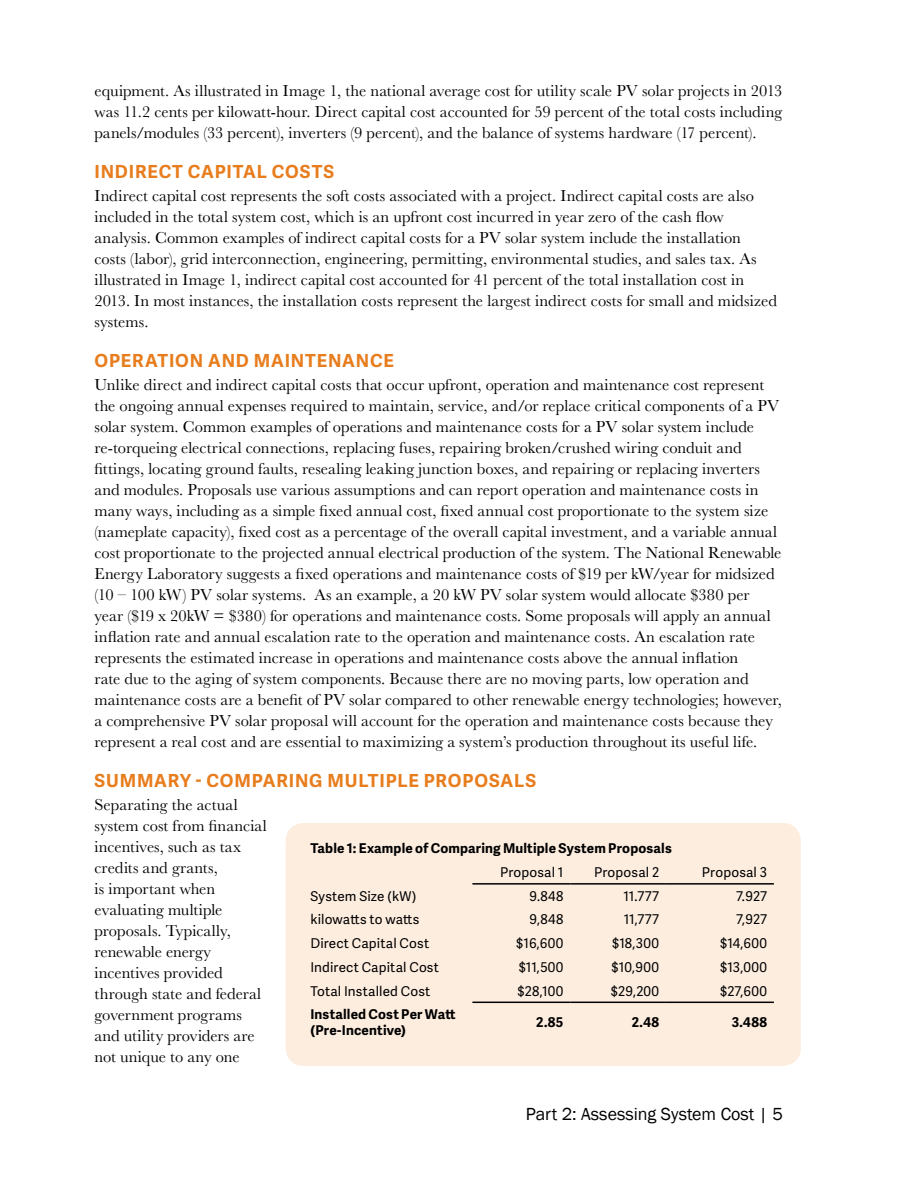
<style>
.page{position:relative;width:918px;height:1188px;background:#fff}
.page>*{position:absolute;margin:0;border:0;box-sizing:border-box;transform-origin:0 0}
.t1{font:700 18px "Adelle Sans";letter-spacing:.045em;color:#e87d1e}
.t2{font:18px "Franklin Gothic";color:#000}
.t3{font:16.5px/21px "Baskerville";color:#000}
.t4{font:13.5px "Adelle Sans";letter-spacing:.01em;color:#000}
.t5{font:700 13.5px/16.2px "Adelle Sans";letter-spacing:.01em;color:#000}
</style>
<div class="page">
<div style="left:286px;top:823px;width:515px;height:243px;background:#fdeddf;border-radius:18px"></div>
<hr style="left:472px;top:883px;width:98px;height:2px;background:#000">
<hr style="left:570px;top:883px;width:96px;height:2px;background:#000">
<hr style="left:666px;top:883px;width:108px;height:2px;background:#000">
<hr style="left:472px;top:1002px;width:98px;height:1px;background:#000">
<hr style="left:570px;top:1002px;width:96px;height:1px;background:#000">
<hr style="left:666px;top:1002px;width:108px;height:1px;background:#000">
<p class="t3" style="left:94px;top:80px;width:689px;text-align:justify">equipment. As illustrated in Image 1, the national average cost for utility scale PV solar projects in 2013 was 11.2 cents per kilowatt-hour. Direct capital cost accounted for 59 percent of the total costs including panels/modules (33 percent), inverters (9 percent), and the balance of systems hardware (17 percent).</p>
<p class="t1" style="left:94px;top:158px;width:241px">INDIRECT CAPITAL COSTS</p>
<p class="t3" style="left:94px;top:185px;width:684px">Indirect capital cost represents the soft costs associated with a project. Indirect capital costs are also included in the total system cost, which is an upfront cost incurred in year zero of the cash flow analysis. Common examples of indirect capital costs for a PV solar system include the installation<br>costs (labor), grid interconnection, engineering, permitting, environmental studies, and sales tax. As illustrated in Image 1, indirect capital cost accounted for 41 percent of the total installation cost in 2013. In most instances, the installation costs represent the largest indirect costs for small and midsized systems.</p>
<p class="t1" style="left:94px;top:347px;width:301px">OPERATION AND MAINTENANCE</p>
<p class="t3" style="left:94px;top:374px;width:689px">Unlike direct and indirect capital costs that occur upfront, operation and maintenance cost represent the ongoing annual expenses required to maintain, service, and/or replace critical components of a PV solar system. Common examples of operations and maintenance costs for a PV solar system include re-torqueing electrical connections, replacing fuses, repairing broken/crushed wiring conduit and fittings, locating ground faults, resealing leaking junction boxes, and repairing or replacing inverters and modules. Proposals use various assumptions and can report operation and maintenance costs in many ways, including as a simple fixed annual cost, fixed annual cost proportionate to the system size (nameplate capacity), fixed cost as a percentage of the overall capital investment, and a variable annual cost proportionate to the projected annual electrical production of the system. The National Renewable Energy Laboratory suggests a fixed operations and maintenance costs of $19 per kW/year for midsized (10 – 100 kW) PV solar systems. As an example, a 20 kW PV solar system would allocate $380 per year ($19 x 20kW = $380) for operations and maintenance costs. Some proposals will apply an annual inflation rate and annual escalation rate to the operation and maintenance costs. An escalation rate represents the estimated increase in operations and maintenance costs above the annual inflation<br>rate due to the aging of system components. Because there are no moving parts, low operation and maintenance costs are a benefit of PV solar compared to other renewable energy technologies; however, a comprehensive PV solar proposal will account for the operation and maintenance costs because they represent a real cost and are essential to maximizing a system’s production throughout its useful life.</p>
<p class="t1" style="left:94px;top:767px;width:443px">SUMMARY - COMPARING MULTIPLE PROPOSALS</p>
<p class="t3" style="left:94px;top:794px;width:174px">Separating the actual system cost from financial incentives, such as tax credits and grants,<br>is important when evaluating multiple proposals. Typically, renewable energy incentives provided through state and federal government programs and utility providers are not unique to any one</p>
<p class="t5" style="left:310px;top:840px;width:363px">Table 1: Example of Comparing Multiple System Proposals</p>
<p class="t4" style="left:500px;top:863px;width:65px">Proposal 1</p>
<p class="t4" style="left:594px;top:863px;width:66px">Proposal 2</p>
<p class="t4" style="left:702px;top:863px;width:67px">Proposal 3</p>
<p class="t4" style="left:310px;top:886px;width:107px">System Size (kW)</p>
<p class="t4" style="left:530px;top:886px;width:35px">9.848</p>
<p class="t4" style="left:624px;top:886px;width:37px">11.777</p>
<p class="t4" style="left:736px;top:886px;width:33px">7.927</p>
<p class="t4" style="left:310px;top:910px;width:110px">kilowatts to watts</p>
<p class="t4" style="left:530px;top:910px;width:35px">9,848</p>
<p class="t4" style="left:624px;top:910px;width:37px">11,777</p>
<p class="t4" style="left:736px;top:910px;width:33px">7,927</p>
<p class="t4" style="left:310px;top:934px;width:120px">Direct Capital Cost</p>
<p class="t4" style="left:516px;top:934px;width:49px">$16,600</p>
<p class="t4" style="left:612px;top:934px;width:49px">$18,300</p>
<p class="t4" style="left:720px;top:934px;width:49px">$14,600</p>
<p class="t4" style="left:310px;top:957px;width:130px">Indirect Capital Cost</p>
<p class="t4" style="left:519px;top:957px;width:46px">$11,500</p>
<p class="t4" style="left:612px;top:957px;width:49px">$10,900</p>
<p class="t4" style="left:720px;top:957px;width:49px">$13,000</p>
<p class="t4" style="left:310px;top:981px;width:121px">Total Installed Cost</p>
<p class="t4" style="left:518px;top:981px;width:47px">$28,100</p>
<p class="t4" style="left:611px;top:981px;width:50px">$29,200</p>
<p class="t4" style="left:720px;top:981px;width:49px">$27,600</p>
<p class="t5" style="left:310px;top:1006px;width:147px">Installed Cost Per Watt (Pre-Incentive)</p>
<p class="t5" style="left:536px;top:1014px;width:29px">2.85</p>
<p class="t5" style="left:632px;top:1014px;width:29px">2.48</p>
<p class="t5" style="left:732px;top:1014px;width:37px">3.488</p>
<p class="t2" style="left:526px;top:1102px;width:259px">Part 2: Assessing System Cost | 5</p>
</div>
